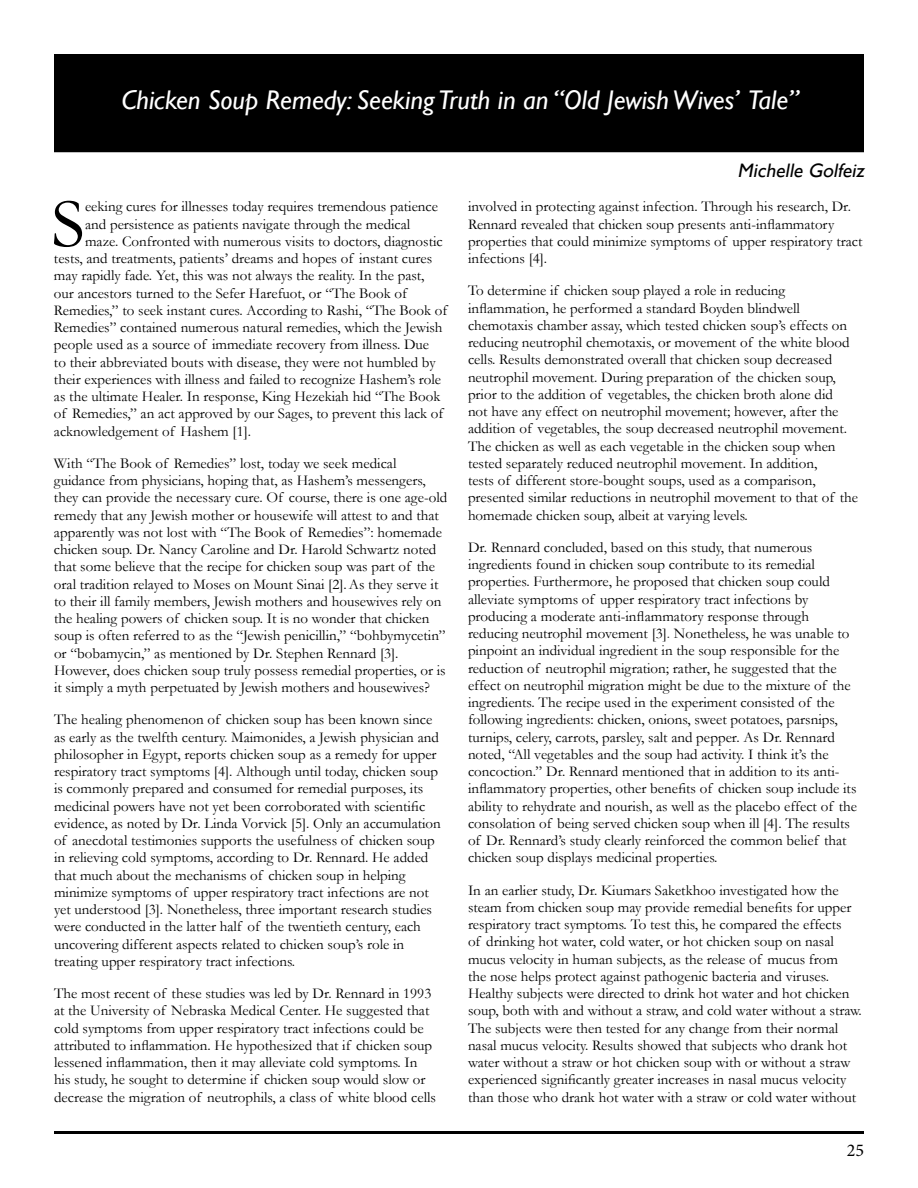
<style>
.page{position:relative;width:918px;height:1188px;background:#fff}
.page>*{position:absolute;margin:0;border:0;box-sizing:border-box;transform-origin:0 0}
.t1{font:70.35px "Garamond";color:#000}
.t2{font:italic 27px "Gill Sans";color:#fff}
.t3{font:italic 19.5px "Gill Sans";color:#000}
.t4{font:18px "Minion Pro";color:#000}
.t5{font:15px/17.2px "Garamond";color:#000}
.s1{color:#333}
</style>
<div class="page">
<div style="left:56px;top:56px;width:806px;height:94px;background:#000"></div>
<div style="left:54px;top:54px;width:810px;height:98px;border:4px solid #000"></div>
<hr style="left:54px;top:1131px;width:810px;height:3px;background:#000">
<h2 class="t2" style="left:122px;top:85px;width:679px">Chicken Soup Remedy: Seeking Truth in an “Old Jewish Wives’ Tale”</h2>
<h1 class="t1" style="left:51px;top:182px;width:35px">S</h1>
<p class="t5" style="left:85px;top:198px;width:355px">eeking cures for illnesses today requires tremendous patience</p>
<p class="t5" style="left:85px;top:215px;width:327px">and persistence as patients navigate through the medical</p>
<p class="t5" style="left:85px;top:232px;width:359px">maze. Confronted with numerous visits to doctors, diagnostic</p>
<p class="t5" style="left:54px;top:250px;width:380px">tests, and treatments, patients’ dreams and hopes of instant cures</p>
<p class="t5" style="left:54px;top:267px;width:372px">may rapidly fade. Yet, this was not always the reality. In the past,</p>
<p class="t5" style="left:54px;top:284px;width:354px">our ancestors turned to the Sefer Harefuot, or “The Book of</p>
<p class="t5" style="left:54px;top:301px;width:395px">Remedies,” to seek instant cures. According to Rashi, “The Book of</p>
<p class="t5" style="left:54px;top:319px;width:390px">Remedies” contained numerous natural remedies, which the Jewish</p>
<p class="t5" style="left:54px;top:336px;width:377px">people used as a source of immediate recovery from illness. Due</p>
<p class="t5" style="left:54px;top:353px;width:383px">to their abbreviated bouts with disease, they were not humbled by</p>
<p class="t5" style="left:54px;top:370px;width:389px">their experiences with illness and failed to recognize Hashem’s role</p>
<p class="t5" style="left:54px;top:388px;width:388px">as the ultimate Healer. In response, King Hezekiah hid “The Book</p>
<p class="t5" style="left:54px;top:405px;width:391px">of Remedies,” an act approved by our Sages, to prevent this lack of</p>
<p class="t5" style="left:54px;top:422px;width:199px">acknowledgement of Hashem [1].</p>
<p class="t5" style="left:54px;top:454px;width:395px">With “The Book of Remedies” lost, today we seek medical guidance from physicians, hoping that, as Hashem’s messengers, they can provide the necessary cure. Of course, there is one age-old remedy that any Jewish mother or housewife will attest to and that apparently was not lost with “The Book of Remedies”: homemade chicken soup. Dr. Nancy Caroline and Dr. Harold Schwartz noted that some believe that the recipe for chicken soup was part of the oral tradition relayed to Moses on Mount Sinai [2].As they serve it to their ill family members, Jewish mothers and housewives rely on the healing powers of chicken soup. It is no wonder that chicken soup is often referred to as the “Jewish penicillin,” “bohbymycetin” or “bobamycin,” as mentioned by Dr. Stephen Rennard [3].<br>However, does chicken soup truly possess remedial properties, or is it simply a myth perpetuated by Jewish mothers and housewives?</p>
<p class="t5" style="left:54px;top:711px;width:388px">The healing phenomenon of chicken soup has been known since as early as the twelfth century. Maimonides, a Jewish physician and philosopher in Egypt, reports chicken soup as a remedy for upper respiratory tract symptoms [4]. Although until today, chicken soup is commonly prepared and consumed for remedial purposes, its medicinal powers have not yet been corroborated with scientific evidence, as noted by Dr. Linda Vorvick [5]. Only an accumulation of anecdotal testimonies supports the usefulness of chicken soup in relieving cold symptoms, according to Dr. Rennard. He added that much about the mechanisms of chicken soup in helping minimize symptoms of upper respiratory tract infections are not yet understood [3]. Nonetheless, three important research studies were conducted in the latter half of the twentieth century, each uncovering different aspects related to chicken soup’s role in treating upper respiratory tract infections.</p>
<p class="t5" style="left:54px;top:985px;width:384px">The most recent of these studies was led by Dr. Rennard in 1993 at the University of Nebraska Medical Center. He suggested that cold symptoms from upper respiratory tract infections could be attributed to inflammation. He hypothesized that if chicken soup lessened inflammation, then it may alleviate cold symptoms. In his study, he sought to determine if chicken soup would slow or decrease the migration of neutrophils, a class of white blood cells</p>
<h3 class="t3" style="left:738px;top:159px;width:132px">Michelle Golfeiz</h3>
<p class="t5" style="left:468px;top:198px;width:396px">involved in protecting against infection. Through his research, Dr.<br>Rennard revealed that chicken soup presents anti-inflammatory properties that could minimize symptoms of upper respiratory tract infections [4].</p>
<p class="t5" style="left:468px;top:282px;width:392px">To determine if chicken soup played a role in reducing inflammation, he performed a standard Boyden blindwell chemotaxis chamber assay, which tested chicken soup’s effects on reducing neutrophil chemotaxis, or movement of the white blood cells. Results demonstrated overall that chicken soup decreased neutrophil movement. During preparation of the chicken soup, prior to the addition of vegetables, the chicken broth alone did<br>not have any effect on neutrophil movement; however, after the addition of vegetables, the soup decreased neutrophil movement.<br>The chicken as well as each vegetable in the chicken soup when tested separately reduced neutrophil movement. In addition,<br>tests of different store-bought soups, used as a comparison, presented similar reductions in neutrophil movement to that of the homemade chicken soup, albeit at varying levels.</p>
<p class="t5" style="left:468px;top:538px;width:391px">Dr. Rennard concluded, based on this study, that numerous ingredients found in chicken soup contribute to its remedial properties. Furthermore, he proposed that chicken soup could alleviate symptoms of upper respiratory tract infections by producing a moderate anti-inflammatory response through reducing neutrophil movement [3]<span class="s1">.</span> Nonetheless, he was unable to pinpoint an individual ingredient in the soup responsible for the reduction of neutrophil migration; rather, he suggested that the effect on neutrophil migration might be due to the mixture of the ingredients. The recipe used in the experiment consisted of the following ingredients: chicken, onions, sweet potatoes, parsnips, turnips, celery, carrots, parsley, salt and pepper. As Dr. Rennard noted, “All vegetables and the soup had activity. I think it’s the concoction.” Dr. Rennard mentioned that in addition to its anti&shy;inflammatory properties, other benefits of chicken soup include its ability to rehydrate and nourish, as well as the placebo effect of the consolation of being served chicken soup when ill [4]. The results of Dr. Rennard’s study clearly reinforced the common belief that chicken soup displays medicinal properties.</p>
<p class="t5" style="left:468px;top:881px;width:395px">In an earlier study, Dr. Kiumars Saketkhoo investigated how the steam from chicken soup may provide remedial benefits for upper respiratory tract symptoms. To test this, he compared the effects<br>of drinking hot water, cold water, or hot chicken soup on nasal mucus velocity in human subjects, as the release of mucus from<br>the nose helps protect against pathogenic bacteria and viruses.<br>Healthy subjects were directed to drink hot water and hot chicken soup, both with and without a straw, and cold water without a straw.<br>The subjects were then tested for any change from their normal nasal mucus velocity. Results showed that subjects who drank hot water without a straw or hot chicken soup with or without a straw experienced significantly greater increases in nasal mucus velocity than those who drank hot water with a straw or cold water without</p>
<p class="t4" style="left:847px;top:1138px;width:19px">25</p>
</div>
